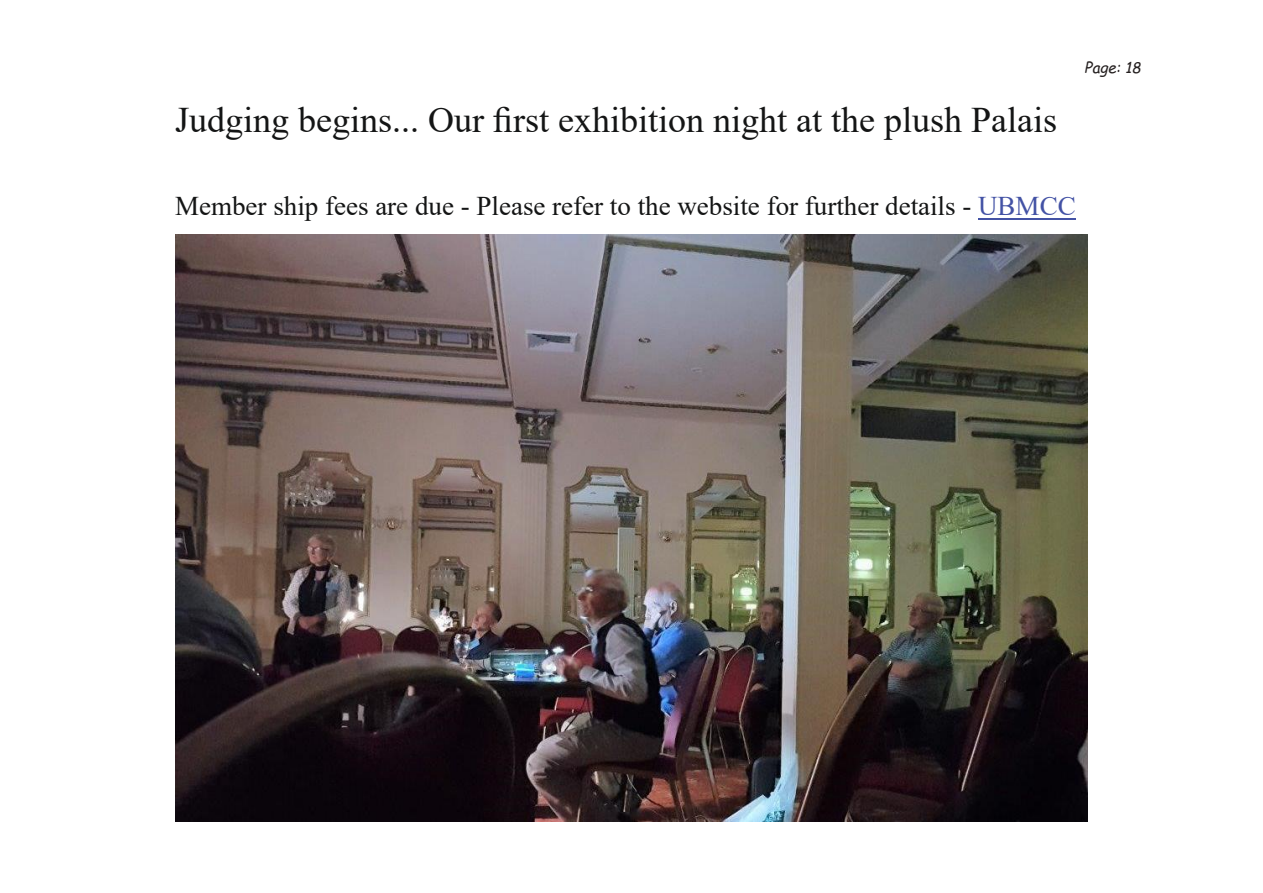
<style>
.page{position:relative;width:1263px;height:893px;background:#fff}
.page>*{position:absolute;margin:0;border:0;box-sizing:border-box;transform-origin:0 0}
.t1{font:36px "Times New Roman";color:#141515}
.t2{font:27px "Times New Roman";color:#141515}
.t3{font:italic 15px "Comic Sans MS";color:#241f1f}
.s1{color:#4352a5}
</style>
<div class="page">
<img style="left:175px;top:234px;width:913px;height:587px">
<hr style="left:978px;top:218px;width:98px;height:1px;background:#4352a5">
<h1 class="t1" style="left:175px;top:107px;width:884px">Judging begins... Our first exhibition night at the plush Palais</h1>
<p class="t3" style="left:1084px;top:61px;width:58px">Page: 18</p>
<p class="t2" style="left:175px;top:196px;width:902px">Member ship fees are due - Please refer to the website for further details - <span class="s1">UBMCC</span></p>
</div>
